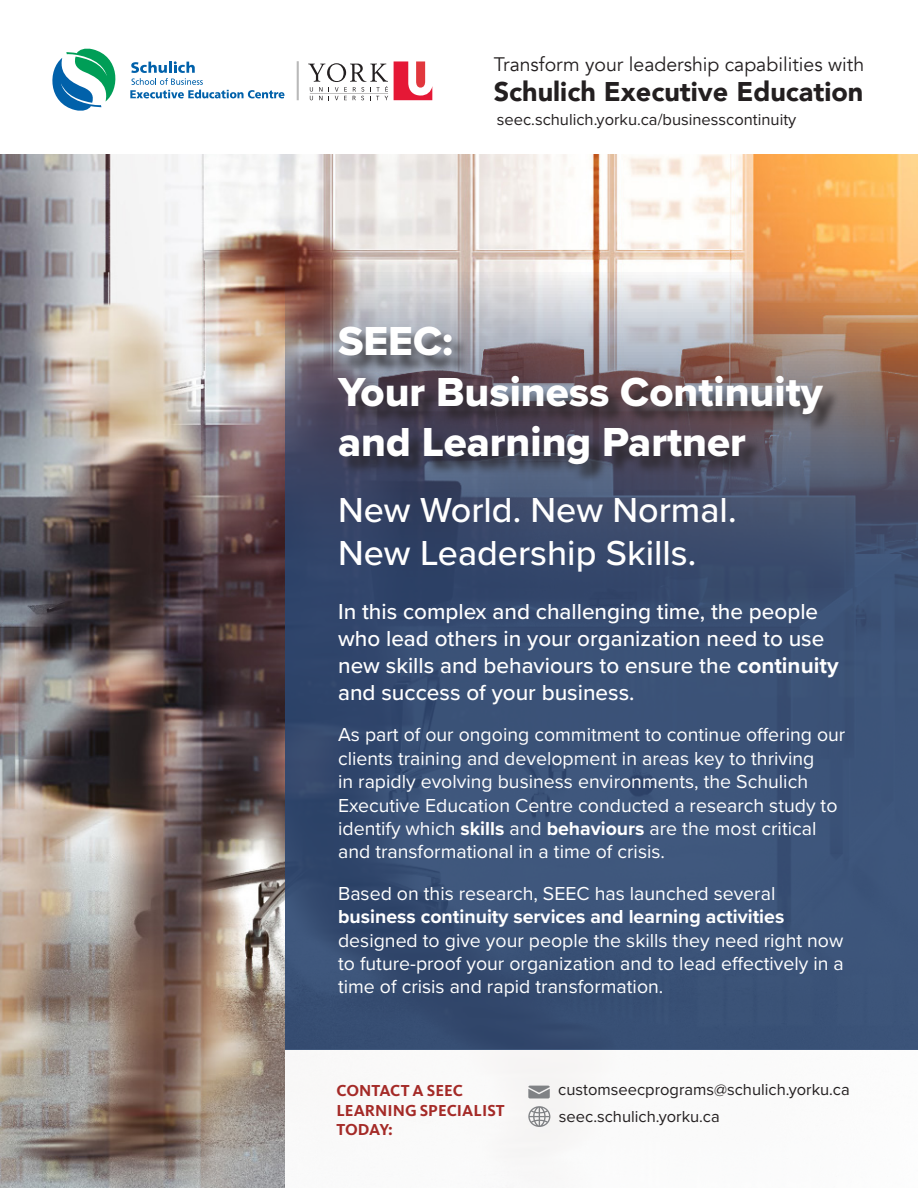
<style>
.page{position:relative;width:918px;height:1188px;background:#fff}
.page>*{position:absolute;margin:0;border:0;box-sizing:border-box;transform-origin:0 0}
.t1{font:42px/50.4px "Proxima Nova Extrabld";color:#fff}
.t2{font:500 36px/43.2px "Proxima Nova";color:#fff}
.t3{font:900 27px "Avenir";color:#231f20}
.t4{font:500 22.5px/27px "Proxima Nova";color:#fff}
.t5{font:19.5px/23.4px "Proxima Nova";color:#fff}
.t6{font:19.5px "Avenir";color:#231f20}
.t7{font:16.5px "Proxima Nova";color:#231f20}
.t8{font:700 16.5px/19.8px "FF Kievit Pro";color:#a42a27}
.s1{font-weight:700}
</style>
<div class="page">
<img style="left:0;top:155px;width:918px;height:1033px">
<div style="left:286px;top:1050px;width:632px;height:138px;background:#fff"></div>
<svg style="left:308px;top:63px;width:80px;height:37px"></svg>
<svg style="left:394px;top:61px;width:38px;height:39px"></svg>
<svg style="left:52px;top:49px;width:64px;height:62px"></svg>
<svg style="left:130px;top:61px;width:154px;height:37px"></svg>
<hr style="left:297px;top:61px;width:2px;height:39px;background:#b9b9b9">
<svg style="left:286px;top:272px;width:632px;height:778px;background:#485877"></svg>
<div style="left:341px;top:329px;width:500px;height:154px;background:#231f20;opacity:.75"></div>
<svg style="left:528px;top:1086px;width:22px;height:12px"></svg>
<svg style="left:528px;top:1106px;width:22px;height:21px"></svg>
<p class="t6" style="left:494px;top:52px;width:372px">Transform your leadership capabilities with</p>
<p class="t3" style="left:494px;top:68px;width:371px">Schulich Executive Education</p>
<p class="t7" style="left:497px;top:107px;width:301px">seec.schulich.yorku.ca/businesscontinuity</p>
<p class="t1" style="left:338px;top:316px;width:486px">SEEC:<br>Your Business Continuity and Learning Partner</p>
<p class="t2" style="left:338px;top:487px;width:400px">New World. New Normal.<br>New Leadership Skills.</p>
<p class="t4" style="left:338px;top:597px;width:502px">In this complex and challenging time, the people who lead others in your organization need to use new skills and behaviours to ensure the <span class="s1">continuity </span>and success of your business.</p>
<p class="t5" style="left:338px;top:722px;width:509px">As part of our ongoing commitment to continue offering our clients training and development in areas key to thriving<br>in rapidly evolving business environments, the Schulich Executive Education Centre conducted a research study to identify which <span class="s1">skills</span> and <span class="s1">behaviours</span> are the most critical and transformational in a time of crisis.</p>
<p class="t5" style="left:338px;top:881px;width:507px">Based on this research, SEEC has launched several <span class="s1">business continuity services and learning activities </span>designed to give your people the skills they need right now to future-proof your organization and to lead effectively in a time of crisis and rapid transformation.</p>
<p class="t8" style="left:336px;top:1080px;width:170px">CONTACT A SEEC<br>LEARNING SPECIALIST<br>TODAY:</p>
<p class="t7" style="left:558px;top:1078px;width:293px">customseecprograms@schulich.yorku.ca</p>
<p class="t7" style="left:559px;top:1105px;width:162px">seec.schulich.yorku.ca</p>
</div>
